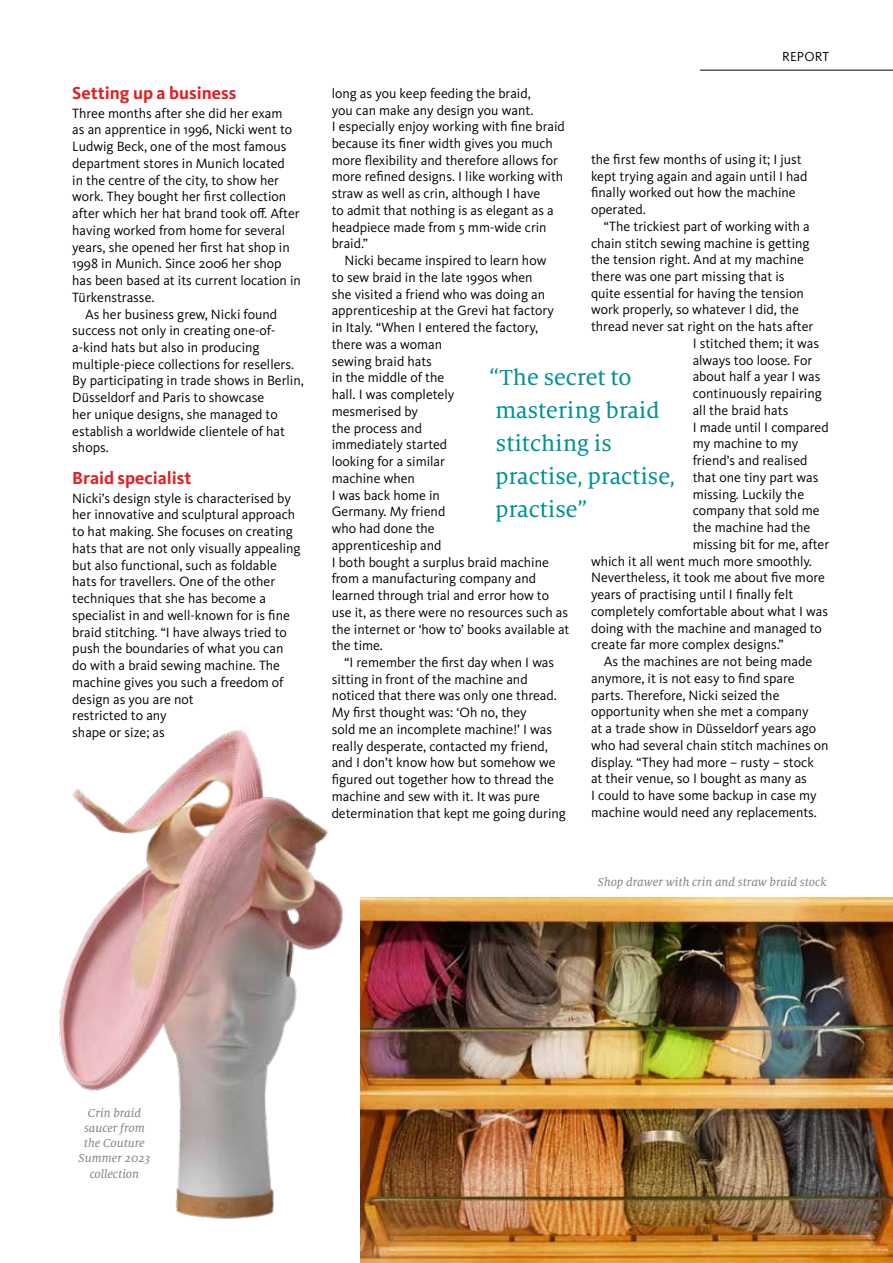
<style>
.page{position:relative;width:893px;height:1263px;background:#fff}
.page>*{position:absolute;margin:0;border:0;box-sizing:border-box;transform-origin:0 0}
.t1{font:24px/33px "Milo Serif Pro Text";color:#009294}
.t2{font:700 18px "Kievit OT";color:#e02123}
.t3{font:13.95px/16.8px "Kievit OT";color:#000}
.t4{font:13.5px "Kievit OT";letter-spacing:.01em;color:#000}
.t5{font:12.75px/15.3px "Milo Serif Pro Text Ita";color:#878787;text-align:center}
</style>
<div class="page">
<img style="left:360px;top:898px;width:533px;height:365px">
<img style="left:59px;top:730px;width:307px;height:518px">
<hr style="left:700px;top:70px;width:193px;height:1px;background:#000">
<p class="t2" style="left:72px;top:83px;width:165px">Setting up a business</p>
<p class="t3" style="left:72px;top:105px;width:212px">Three months after she did her exam</p>
<p class="t3" style="left:72px;top:121px;width:221px">as an apprentice in 1996, Nicki went to</p>
<p class="t3" style="left:72px;top:138px;width:216px">Ludwig Beck, one of the most famous</p>
<p class="t3" style="left:72px;top:155px;width:214px">department stores in Munich located</p>
<p class="t3" style="left:72px;top:172px;width:208px">in the centre of the city, to show her</p>
<p class="t3" style="left:72px;top:188px;width:216px">work. They bought her first collection</p>
<p class="t3" style="left:72px;top:205px;width:229px">after which her hat brand took off. After</p>
<p class="t3" style="left:72px;top:222px;width:214px">having worked from home for several</p>
<p class="t3" style="left:72px;top:239px;width:219px">years, she opened her first hat shop in</p>
<p class="t3" style="left:72px;top:255px;width:211px">1998 in Munich. Since 2006 her shop</p>
<p class="t3" style="left:72px;top:272px;width:230px">has been based at its current location in</p>
<p class="t3" style="left:72px;top:289px;width:84px">Türkenstrasse.</p>
<p class="t3" style="left:85px;top:306px;width:194px">As her business grew, Nicki found</p>
<p class="t3" style="left:72px;top:322px;width:205px">success not only in creating one-of-</p>
<p class="t3" style="left:72px;top:339px;width:189px">a-kind hats but also in producing</p>
<p class="t3" style="left:72px;top:356px;width:223px">multiple-piece collections for resellers.</p>
<p class="t3" style="left:72px;top:373px;width:233px">By participating in trade shows in Berlin,</p>
<p class="t3" style="left:72px;top:389px;width:193px">Düsseldorf and Paris to showcase</p>
<p class="t3" style="left:72px;top:406px;width:207px">her unique designs, she managed to</p>
<p class="t3" style="left:72px;top:423px;width:214px">establish a worldwide clientele of hat</p>
<p class="t3" style="left:72px;top:440px;width:38px">shops.</p>
<p class="t2" style="left:72px;top:468px;width:121px">Braid specialist</p>
<p class="t3" style="left:72px;top:490px;width:230px">Nicki’s design style is characterised by her innovative and sculptural approach to hat making. She focuses on creating hats that are not only visually appealing but also functional, such as foldable hats for travellers. One of the other techniques that she has become a specialist in and well-known for is fine braid stitching. “I have always tried to push the boundaries of what you can do with a braid sewing machine. The machine gives you such a freedom of design as you are not<br>restricted to any<br>shape or size; as</p>
<p class="t4" style="left:782px;top:49px;width:48px">REPORT</p>
<p class="t3" style="left:332px;top:85px;width:235px">long as you keep feeding the braid,<br>you can make any design you want.<br>I especially enjoy working with fine braid because its finer width gives you much more flexibility and therefore allows for more refined designs. I like working with straw as well as crin, although I have<br>to admit that nothing is as elegant as a headpiece made from 5 mm-wide crin braid.”</p>
<p class="t3" style="left:332px;top:252px;width:239px;text-indent:13px">Nicki became inspired to learn how<br>to sew braid in the late 1990s when<br>she visited a friend who was doing an apprenticeship at the Grevi hat factory<br>in Italy. “When I entered the factory, there was a woman<br>sewing braid hats<br>in the middle of the<br>hall. I was completely<br>mesmerised by<br>the process and<br>immediately started<br>looking for a similar<br>machine when<br>I was back home in<br>Germany. My friend<br>who had done the<br>apprenticeship and<br>I both bought a surplus braid machine from a manufacturing company and learned through trial and error how to use it, as there were no resources such as the internet or ‘how to’ books available at the time.</p>
<p class="t3" style="left:332px;top:654px;width:236px;text-indent:13px">“I remember the first day when I was sitting in front of the machine and noticed that there was only one thread.<br>My first thought was: ‘Oh no, they<br>sold me an incomplete machine!’ I was really desperate, contacted my friend, and I don’t know how but somehow we figured out together how to thread the machine and sew with it. It was pure determination that kept me going during</p>
<p class="t3" style="left:591px;top:151px;width:218px">the first few months of using it; I just kept trying again and again until I had finally worked out how the machine operated.</p>
<p class="t3" style="left:604px;top:218px;width:207px">“The trickiest part of working with a</p>
<p class="t3" style="left:591px;top:235px;width:220px">chain stitch sewing machine is getting</p>
<p class="t3" style="left:591px;top:251px;width:214px">the tension right. And at my machine</p>
<p class="t3" style="left:591px;top:268px;width:195px">there was one part missing that is</p>
<p class="t3" style="left:591px;top:285px;width:214px">quite essential for having the tension</p>
<p class="t3" style="left:591px;top:302px;width:209px">work properly, so whatever I did, the</p>
<p class="t3" style="left:591px;top:318px;width:224px">thread never sat right on the hats after</p>
<p class="t3" style="left:693px;top:335px;width:128px">I stitched them; it was</p>
<p class="t3" style="left:693px;top:352px;width:121px">always too loose. For</p>
<p class="t3" style="left:693px;top:369px;width:129px">about half a year I was</p>
<p class="t3" style="left:693px;top:385px;width:131px">continuously repairing</p>
<p class="t3" style="left:693px;top:402px;width:97px">all the braid hats</p>
<p class="t3" style="left:693px;top:419px;width:137px">I made until I compared</p>
<p class="t3" style="left:693px;top:436px;width:107px">my machine to my</p>
<p class="t3" style="left:693px;top:452px;width:116px">friend’s and realised</p>
<p class="t3" style="left:693px;top:469px;width:127px">that one tiny part was</p>
<p class="t3" style="left:693px;top:486px;width:113px">missing. Luckily the</p>
<p class="t3" style="left:693px;top:502px;width:129px">company that sold me</p>
<p class="t3" style="left:693px;top:519px;width:119px">the machine had the</p>
<p class="t3" style="left:693px;top:536px;width:138px">missing bit for me, after</p>
<p class="t3" style="left:591px;top:553px;width:222px">which it all went much more smoothly.</p>
<p class="t3" style="left:591px;top:569px;width:235px">Nevertheless, it took me about five more</p>
<p class="t3" style="left:591px;top:586px;width:204px">years of practising until I finally felt</p>
<p class="t3" style="left:591px;top:603px;width:238px">completely comfortable about what I was</p>
<p class="t3" style="left:591px;top:620px;width:232px">doing with the machine and managed to</p>
<p class="t3" style="left:591px;top:636px;width:194px">create far more complex designs.”</p>
<p class="t3" style="left:604px;top:653px;width:210px">As the machines are not being made</p>
<p class="t3" style="left:591px;top:670px;width:205px">anymore, it is not easy to find spare</p>
<p class="t3" style="left:591px;top:687px;width:190px">parts. Therefore, Nicki seized the</p>
<p class="t3" style="left:591px;top:703px;width:219px">opportunity when she met a company</p>
<p class="t3" style="left:591px;top:720px;width:227px">at a trade show in Düsseldorf years ago</p>
<p class="t3" style="left:591px;top:737px;width:239px">who had several chain stitch machines on</p>
<p class="t3" style="left:591px;top:754px;width:224px">display. “They had more – rusty – stock</p>
<p class="t3" style="left:591px;top:770px;width:217px">at their venue, so I bought as many as</p>
<p class="t3" style="left:591px;top:787px;width:227px">I could to have some backup in case my</p>
<p class="t3" style="left:591px;top:804px;width:227px">machine would need any replacements.</p>
<h1 class="t1" style="left:490px;top:361px;width:188px">“The secret to mastering braid stitching is practise, practise, practise”</h1>
<p class="t5" style="left:598px;top:874px;width:230px">Shop drawer with crin and straw braid stock</p>
<p class="t5" style="left:79px;top:1105px;width:73px">Crin braid saucer from the Couture<br>Summer 2023 collection</p>
</div>
